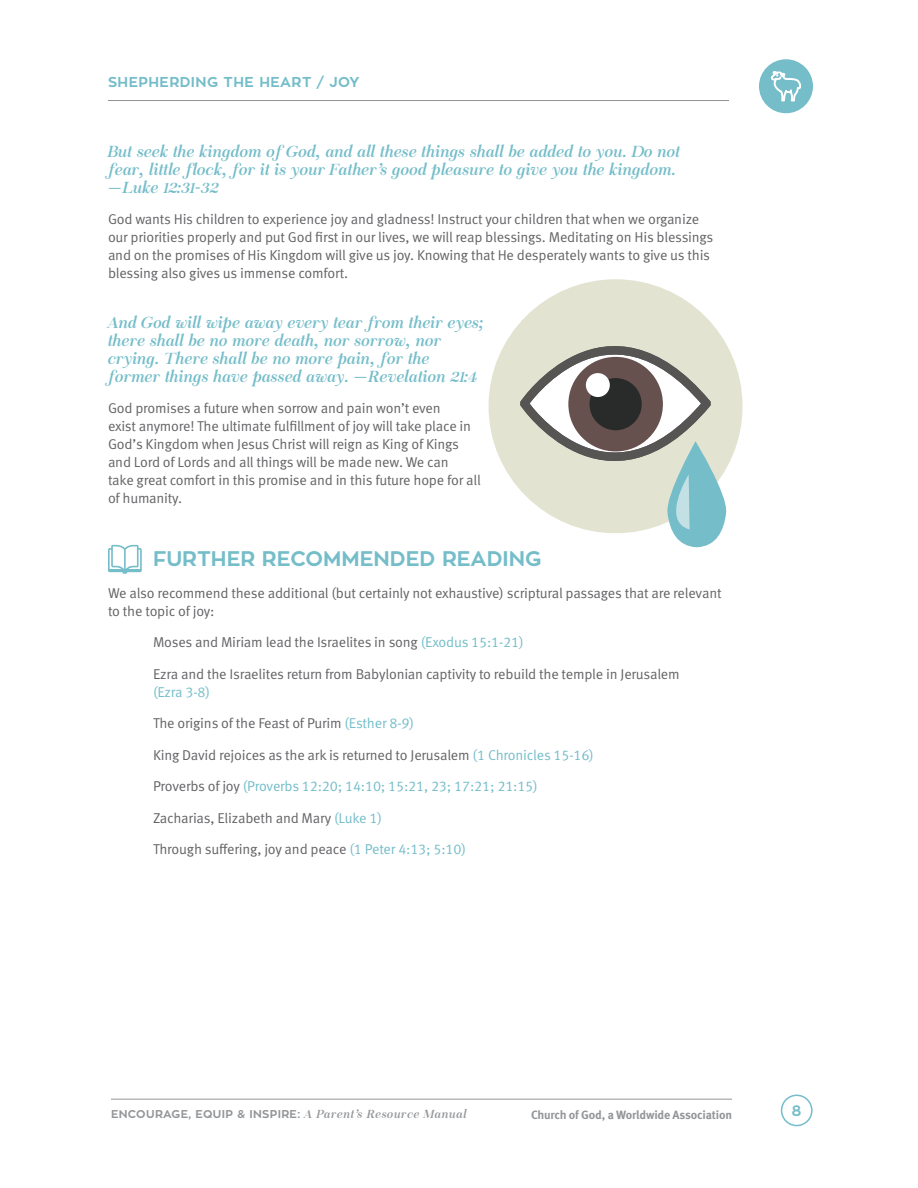
<style>
.page{position:relative;width:918px;height:1188px;background:#fff}
.page>*{position:absolute;margin:0;border:0;box-sizing:border-box;transform-origin:0 0}
.t1{font:700 21px "Zona Pro";color:#74bdc9}
.t2{font:italic 16.5px/18px "Chapaza Abigail";letter-spacing:-.01em;color:#74bdc9}
.t3{font:700 15px "Zona Pro";color:#74bdc9}
.t4{font:14.25px/18px "Meta OT Norm";letter-spacing:-.015em;color:#636366}
.t5{font:14.25px "Meta OT Norm";letter-spacing:-.015em;color:#74bdc9}
.t6{font:700 14.25px "Zona Pro";letter-spacing:.03em;color:#74bdc9}
.t7{font:700 12px "Meta OT";letter-spacing:-.015em;color:#939598}
.t8{font:700 11.25px "Zona Pro";letter-spacing:.03em;color:#939598}
.s1{font-family:"Meta OT Norm";font-style:normal}
.s2{color:#74bdc9}
.s3{color:#636366}
.s4{font-family:"Chapaza Abigail";font-weight:400;font-style:italic;font-size:12px}
</style>
<div class="page">
<div style="left:759px;top:59px;width:54px;height:54px;background:#74bdc9;border-radius:50%"></div>
<svg style="left:771px;top:71px;width:30px;height:30px"></svg>
<hr style="left:108px;top:100px;width:621px;height:1px;background:#939598">
<hr style="left:111px;top:1099px;width:621px;height:1px;background:#939598">
<div style="left:781px;top:1095px;width:32px;height:31px;border:2px solid #74bdc9;border-radius:50%"></div>
<svg style="left:108px;top:545px;width:34px;height:29px"></svg>
<div style="left:489px;top:279px;width:254px;height:254px;background:#e3e3d1;border-radius:50%"></div>
<svg style="left:525px;top:284px;width:203px;height:263px"></svg>
<div style="left:586px;top:373px;width:24px;height:24px;background:#fff;border-radius:50%"></div>
<p class="t6" style="left:108px;top:72px;width:253px">SHEPHERDING THE HEART / JOY</p>
<p class="t2" style="left:108px;top:143px;width:574px">But seek the kingdom of God, and all these things shall be added to you. Do not fear, little flock, for it is your Father’s good pleasure to give you the kingdom.</p>
<p class="t2" style="left:108px;top:179px;width:113px"><span class="s1">—</span> Luke 12:31-32</p>
<p class="t4" style="left:108px;top:211px;width:607px">God wants His children to experience joy and gladness! Instruct your children that when we organize our priorities properly and put God first in our lives, we will reap blessings. Meditating on His blessings and on the promises of His Kingdom will give us joy. Knowing that He desperately wants to give us this blessing also gives us immense comfort.</p>
<p class="t2" style="left:108px;top:314px;width:377px">And God will wipe away every tear from their eyes; there shall be no more death, nor sorrow, nor crying. There shall be no more pain, for the former things have passed away. <span class="s1">—</span> Revelation 21:4</p>
<p class="t4" style="left:108px;top:400px;width:374px">God promises a future when sorrow and pain won’t even<br>exist anymore! The ultimate fulfillment of joy will take place in God’s Kingdom when Jesus Christ will reign as King of Kings and Lord of Lords and all things will be made new. We can<br>take great comfort in this promise and in this future hope for all of humanity.</p>
<p class="t1" style="left:153px;top:545px;width:390px">FURTHER RECOMMENDED READING</p>
<p class="t4" style="left:108px;top:584px;width:615px">We also recommend these additional (but certainly not exhaustive) scriptural passages that are relevant to the topic of joy:</p>
<p class="t4" style="left:153px;top:634px;width:372px">Moses and Miriam lead the Israelites in song <span class="s2">(Exodus 15:1-21)</span></p>
<p class="t4" style="left:153px;top:665px;width:528px">Ezra and the Israelites return from Babylonian captivity to rebuild the temple in Jerusalem <span class="s2">(Ezra 3-8)</span></p>
<p class="t4" style="left:153px;top:715px;width:263px">The origins of the Feast of Purim <span class="s2">(Esther 8-9)</span></p>
<p class="t4" style="left:153px;top:746px;width:442px">King David rejoices as the ark is returned to Jerusalem <span class="s2">(1 Chronicles 15-16)</span></p>
<p class="t5" style="left:153px;top:778px;width:386px"><span class="s3">Proverbs of joy</span> (Proverbs 12:20; 14:10; 15:21, 23; 17:21; 21:15)</p>
<p class="t4" style="left:153px;top:809px;width:231px">Zacharias, Elizabeth and Mary <span class="s2">(Luke 1)</span></p>
<p class="t4" style="left:153px;top:841px;width:315px">Through suffering, joy and peace <span class="s2">(1 Peter 4:13; 5:10)</span></p>
<p class="t8" style="left:111px;top:1107px;width:357px">ENCOURAGE, EQUIP &amp; INSPIRE: <span class="s4">A Parent’s Resource Manual</span></p>
<p class="t7" style="left:531px;top:1107px;width:202px">Church of God, a Worldwide Association</p>
<p class="t3" style="left:792px;top:1101px;width:11px">8</p>
</div>
